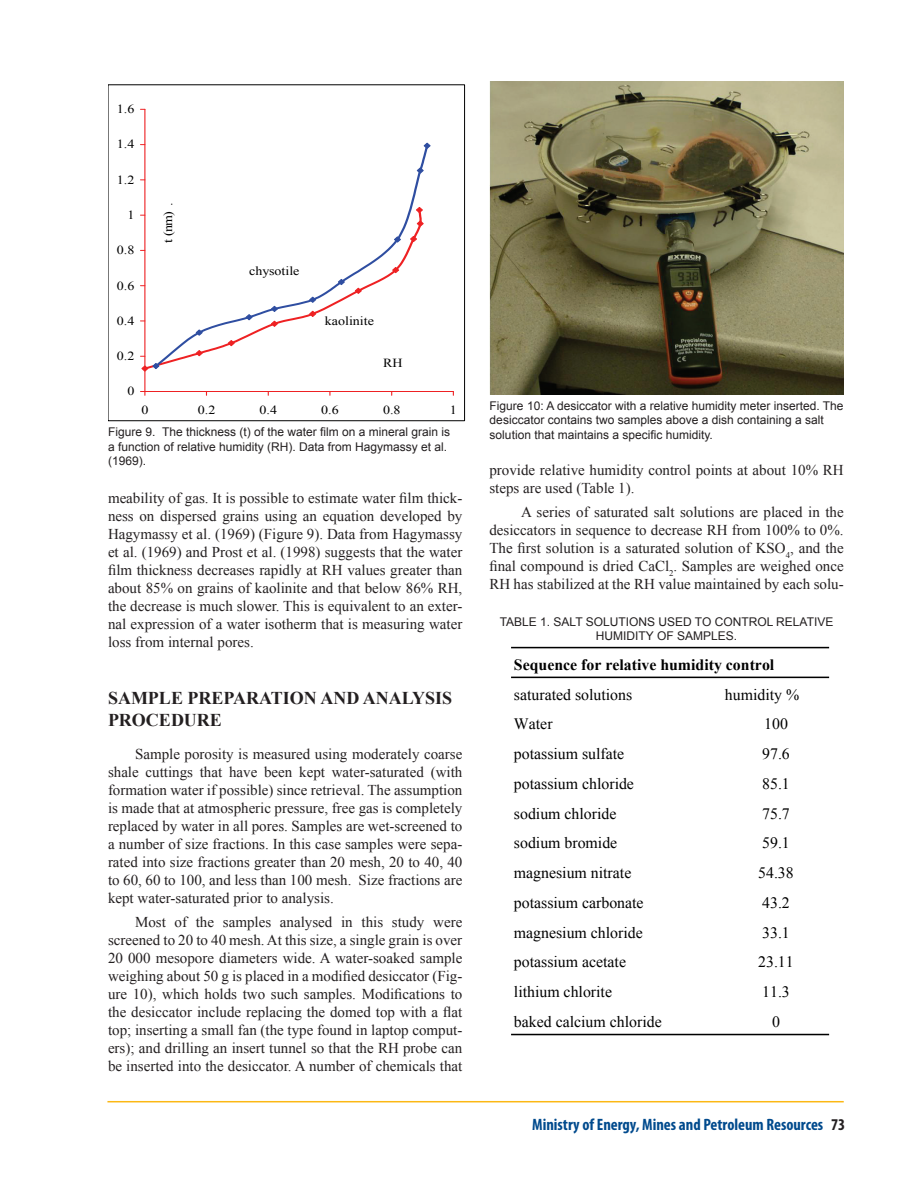
<style>
.page{position:relative;width:918px;height:1188px;background:#fff}
.page>*{position:absolute;margin:0;border:0;box-sizing:border-box;transform-origin:0 0}
.Heading_1{font:700 18px/21.6px "Times New Roman";color:#231f20}
.t1{font:700 condensed 16.5px "Myriad Pro";color:#004a8d}
.t2{font:15.9px "Times New Roman";color:#000}
.t3{font:700 15.9px/29.7px "Times New Roman";color:#000}
.Body_Text{font:15px/18px "Times New Roman";color:#231f20;text-align:justify}
.t4{font:12.45px "Times New Roman";color:#000;scale:1.13 1}
.Figure_Caption{font:12px/14.4px "Arial";color:#231f20}
.TableCapt{font:12px/14.4px "Arial";color:#231f20}
.t5{font:10.5px "Times New Roman";color:#000}
.s1{font-weight:400}
.s2{color:#231f20}
</style>
<div class="page">
<hr style="left:107px;top:1101px;width:737px;height:1px;background:#fcb814">
<hr style="left:144px;top:109px;width:1px;height:282px;background:#ee2123">
<hr style="left:145px;top:391px;width:308px;height:1px;background:#ee2123">
<svg style="left:142px;top:208px;width:4px;height:148px"></svg>
<svg style="left:160px;top:150px;width:268px;height:216px"></svg>
<svg style="left:195px;top:349px;width:9px;height:8px"></svg>
<svg style="left:227px;top:339px;width:9px;height:8px"></svg>
<svg style="left:270px;top:320px;width:9px;height:8px"></svg>
<svg style="left:308px;top:310px;width:9px;height:8px"></svg>
<svg style="left:354px;top:287px;width:9px;height:8px"></svg>
<svg style="left:391px;top:266px;width:9px;height:8px"></svg>
<svg style="left:409px;top:235px;width:9px;height:8px"></svg>
<svg style="left:416px;top:220px;width:9px;height:8px"></svg>
<svg style="left:415px;top:206px;width:9px;height:8px"></svg>
<svg style="left:141px;top:356px;width:19px;height:16px"></svg>
<svg style="left:195px;top:329px;width:9px;height:8px"></svg>
<svg style="left:245px;top:313px;width:9px;height:8px"></svg>
<svg style="left:270px;top:305px;width:9px;height:8px"></svg>
<svg style="left:308px;top:296px;width:9px;height:8px"></svg>
<svg style="left:337px;top:278px;width:9px;height:8px"></svg>
<svg style="left:393px;top:235px;width:9px;height:8px"></svg>
<svg style="left:416px;top:167px;width:9px;height:8px"></svg>
<svg style="left:423px;top:142px;width:8px;height:8px"></svg>
<div style="left:108px;top:85px;width:357px;height:336px;border:1px solid #000"></div>
<img style="left:489px;top:81px;width:355px;height:314px">
<hr style="left:511px;top:647px;width:318px;height:1px;background:#000">
<hr style="left:511px;top:677px;width:318px;height:1px;background:#000">
<hr style="left:511px;top:1034px;width:318px;height:1px;background:#000">
<p class="t4" style="left:117px;top:101px;width:17px">1.6</p>
<p class="t4" style="left:117px;top:136px;width:17px">1.4</p>
<p class="t4" style="left:117px;top:171px;width:17px">1.2</p>
<p class="t4" style="left:127px;top:206px;width:8px">1</p>
<p class="t4" style="left:117px;top:242px;width:17px">0.8</p>
<p class="t4" style="left:117px;top:277px;width:17px">0.6</p>
<p class="t4" style="left:117px;top:312px;width:17px">0.4</p>
<p class="t4" style="left:160px;top:243px;width:37px;rotate:-90deg">t (nm) .</p>
<p class="t4" style="left:249px;top:262px;width:46px">chysotile</p>
<p class="t4" style="left:325px;top:312px;width:45px">kaolinite</p>
<p class="t4" style="left:117px;top:348px;width:17px">0.2</p>
<p class="t4" style="left:127px;top:383px;width:8px">0</p>
<p class="t4" style="left:383px;top:355px;width:19px">RH</p>
<p class="t4" style="left:141px;top:401px;width:8px">0</p>
<p class="t4" style="left:198px;top:401px;width:17px">0.2</p>
<p class="t4" style="left:260px;top:401px;width:17px">0.4</p>
<p class="t4" style="left:321px;top:401px;width:17px">0.6</p>
<p class="t4" style="left:383px;top:401px;width:17px">0.8</p>
<p class="t4" style="left:450px;top:401px;width:8px">1</p>
<p class="Figure_Caption" style="left:108px;top:425px;width:343px">Figure 9. The thickness (t) of the water film on a mineral grain is a function of relative humidity (RH). Data from Hagymassy et al. (1969).</p>
<p class="t5" style="left:133px;top:448px;width:130px">t (nm)=0.24/(log(1/RH))^ 0.36</p>
<p class="Body_Text" style="left:108px;top:489px;width:356px">meability of gas. It is possible to estimate water film thick&shy;ness on dispersed grains using an equation developed by Hagymassy et al. (1969) (Figure 9). Data from Hagymassy et al. (1969) and Prost et al. (1998) suggests that the water film thickness decreases rapidly at RH values greater than about 85% on grains of kaolinite and that below 86% RH, the decrease is much slower. This is equivalent to an exter&shy;nal expression of a water isotherm that is measuring water loss from internal pores.</p>
<p class="Heading_1" style="left:108px;top:687px;width:346px">SAMPLE PREPARATION AND ANALYSIS<br>PROCEDURE</p>
<p class="Body_Text" style="left:108px;top:745px;width:356px;text-indent:27px">Sample porosity is measured using moderately coarse shale cuttings that have been kept water-saturated (with formation water if possible) since retrieval. The assumption is made that at atmospheric pressure, free gas is completely replaced by water in all pores. Samples are wet-screened to a number of size fractions. In this case samples were sepa&shy;rated into size fractions greater than 20 mesh, 20 to 40, 40 to 60, 60 to 100, and less than 100 mesh. Size fractions are kept water-saturated prior to analysis.</p>
<p class="Body_Text" style="left:108px;top:913px;width:356px;text-indent:27px">Most of the samples analysed in this study were screened to 20 to 40 mesh. At this size, a single grain is over 20 000 mesopore diameters wide. A water-soaked sample weighing about 50 g is placed in a modified desiccator (Fig&shy;ure 10), which holds two such samples. Modifications to the desiccator include replacing the domed top with a flat top; inserting a small fan (the type found in laptop comput&shy;ers); and drilling an insert tunnel so that the RH probe can be inserted into the desiccator. A number of chemicals that</p>
<p class="Figure_Caption" style="left:490px;top:399px;width:355px">Figure 10: A desiccator with a relative humidity meter inserted. The desiccator contains two samples above a dish containing a salt solution that maintains a specific humidity.</p>
<p class="Body_Text" style="left:489px;top:461px;width:356px">provide relative humidity control points at about 10% RH steps are used (Table 1).</p>
<p class="Body_Text" style="left:489px;top:503px;width:356px;text-indent:32px">A series of saturated salt solutions are placed in the desiccators in sequence to decrease RH from 100% to 0%.<br>The first solution is a saturated solution of KSO<sub>4</sub>, and the final compound is dried CaCl<sub>2</sub>. Samples are weighed once RH has stabilized at the RH value maintained by each solu-</p>
<p class="TableCapt" style="left:596px;top:615px;width:239px;text-indent:-96px">Table 1. Salt solutions used to control relative humidit</p>
<p class="TableCapt" style="left:646px;top:629px;width:93px">y of samples.</p>
<p class="t3" style="left:514px;top:649px;width:262px">SEQUENCE FOR RELATIVE HUMIDITY CONTROL <span class="s1">saturated solutions</span></p>
<p class="t2" style="left:725px;top:684px;width:76px">humidity %</p>
<p class="t2" style="left:514px;top:713px;width:40px">Water</p>
<p class="t2" style="left:764px;top:713px;width:25px">100</p>
<p class="t2" style="left:514px;top:743px;width:112px">potassium sulfate</p>
<p class="t2" style="left:762px;top:743px;width:29px">97.6</p>
<p class="t2" style="left:514px;top:773px;width:122px">potassium chloride</p>
<p class="t2" style="left:762px;top:773px;width:29px">85.1</p>
<p class="t2" style="left:514px;top:803px;width:104px">sodium chloride</p>
<p class="t2" style="left:762px;top:803px;width:29px">75.7</p>
<p class="t2" style="left:514px;top:832px;width:105px">sodium bromide</p>
<p class="t2" style="left:762px;top:832px;width:29px">59.1</p>
<p class="t2" style="left:514px;top:862px;width:119px">magnesium nitrate</p>
<p class="t2" style="left:758px;top:862px;width:37px">54.38</p>
<p class="t2" style="left:514px;top:892px;width:131px">potassium carbonate</p>
<p class="t2" style="left:762px;top:892px;width:29px">43.2</p>
<p class="t2" style="left:514px;top:922px;width:130px">magnesium chloride</p>
<p class="t2" style="left:762px;top:922px;width:29px">33.1</p>
<p class="t2" style="left:514px;top:951px;width:114px">potassium acetate</p>
<p class="t2" style="left:758px;top:951px;width:37px">23.11</p>
<p class="t2" style="left:514px;top:981px;width:100px">lithium chlorite</p>
<p class="t2" style="left:762px;top:981px;width:29px">11.3</p>
<p class="t2" style="left:514px;top:1011px;width:149px">baked calcium chloride</p>
<p class="t2" style="left:772px;top:1011px;width:9px">0</p>
<p class="t1" style="left:532px;top:1114px;width:307px">Ministry of Energy, Mines and Petroleum Resources <span class="s2">73</span></p>
</div>
